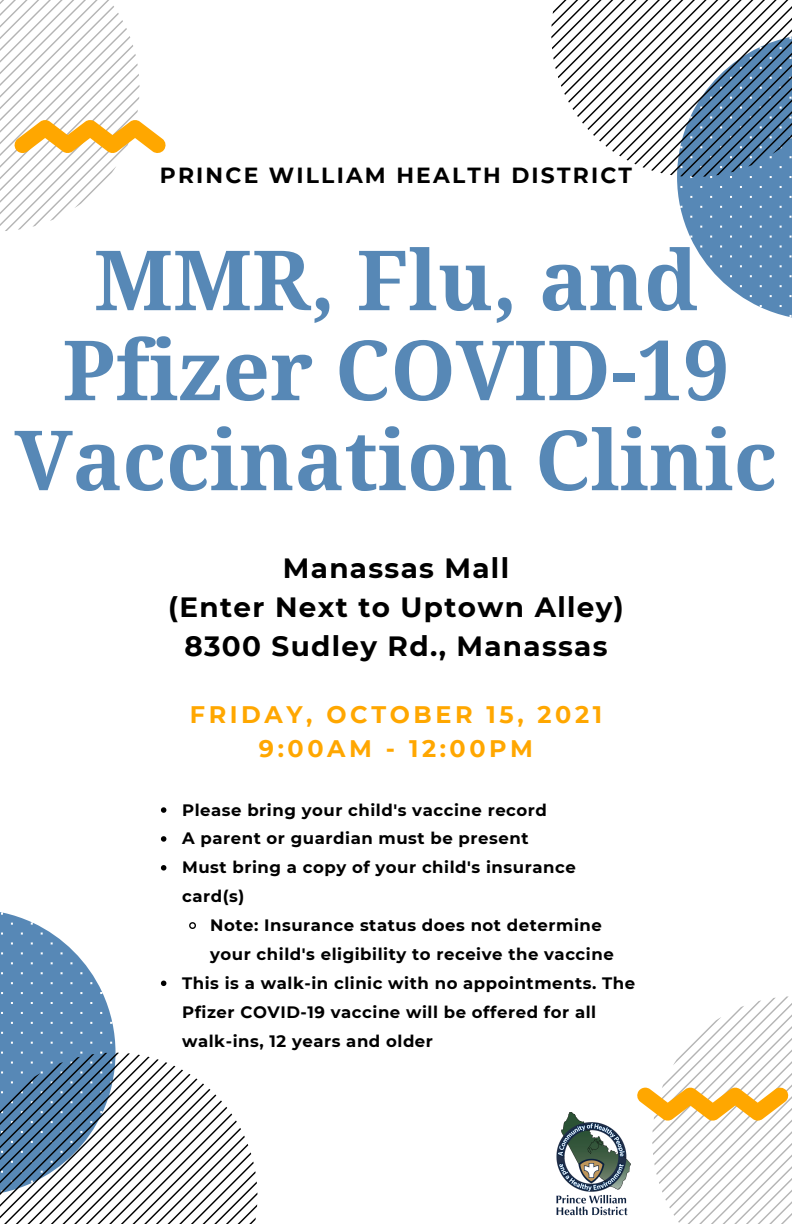
<style>
.page{position:relative;width:792px;height:1224px;background:#fff}
.page>*{position:absolute;margin:0;border:0;box-sizing:border-box;transform-origin:0 0}
.t1{font:700 83px/90px "Noto Serif";color:#5788b6;text-align:center}
.t2{font:700 27.8px "Montserrat";letter-spacing:.05em;color:#000}
.t3{font:700 24px "Montserrat";letter-spacing:.15em;color:#ffa700}
.t4{font:700 21.8px "Montserrat";letter-spacing:.1em;color:#000}
.t5{font:700 16.4px/28.8px "Montserrat";letter-spacing:.035em;color:#000}
</style>
<div class="page">
<svg style="left:551px;top:0;width:241px;height:318px"></svg>
<svg style="left:0;top:0;width:166px;height:231px"></svg>
<svg style="left:637px;top:996px;width:155px;height:228px"></svg>
<svg style="left:161px;top:807px;width:5px;height:6px"></svg>
<svg style="left:161px;top:836px;width:5px;height:6px"></svg>
<svg style="left:161px;top:865px;width:5px;height:6px"></svg>
<svg style="left:0;top:912px;width:257px;height:312px"></svg>
<img style="left:556px;top:1113px;width:75px;height:103px">
<p class="t4" style="left:160px;top:162px;width:474px">PRINCE WILLIAM HEALTH DISTRICT</p>
<p class="t1" style="left:15px;top:233px;width:764px">MMR, Flu, and<br>Pfizer COVID-19<br>Vaccination Clinic</p>
<p class="t2" style="left:283px;top:551px;width:228px">Manassas Mall</p>
<p class="t2" style="left:168px;top:590px;width:457px">(Enter Next to Uptown Alley)</p>
<p class="t2" style="left:184px;top:629px;width:425px">8300 Sudley Rd., Manassas</p>
<p class="t3" style="left:190px;top:700px;width:414px">FRIDAY, OCTOBER 15, 2021</p>
<p class="t3" style="left:259px;top:733px;width:276px">9:00AM - 12:00PM</p>
<p class="t5" style="left:182px;top:795px;width:366px">Please bring your child's vaccine record</p>
<p class="t5" style="left:182px;top:824px;width:348px">A parent or guardian must be present</p>
<p class="t5" style="left:182px;top:853px;width:395px">Must bring a copy of your child's insurance card(s)</p>
<p class="t5" style="left:210px;top:911px;width:405px">Note: Insurance status does not determine your child's eligibility to receive the vaccine</p>
<p class="t5" style="left:182px;top:969px;width:455px">This is a walk-in clinic with no appointments. The<br>Pfizer COVID-19 vaccine will be offered for all walk-ins, 12 years and older</p>
</div>
